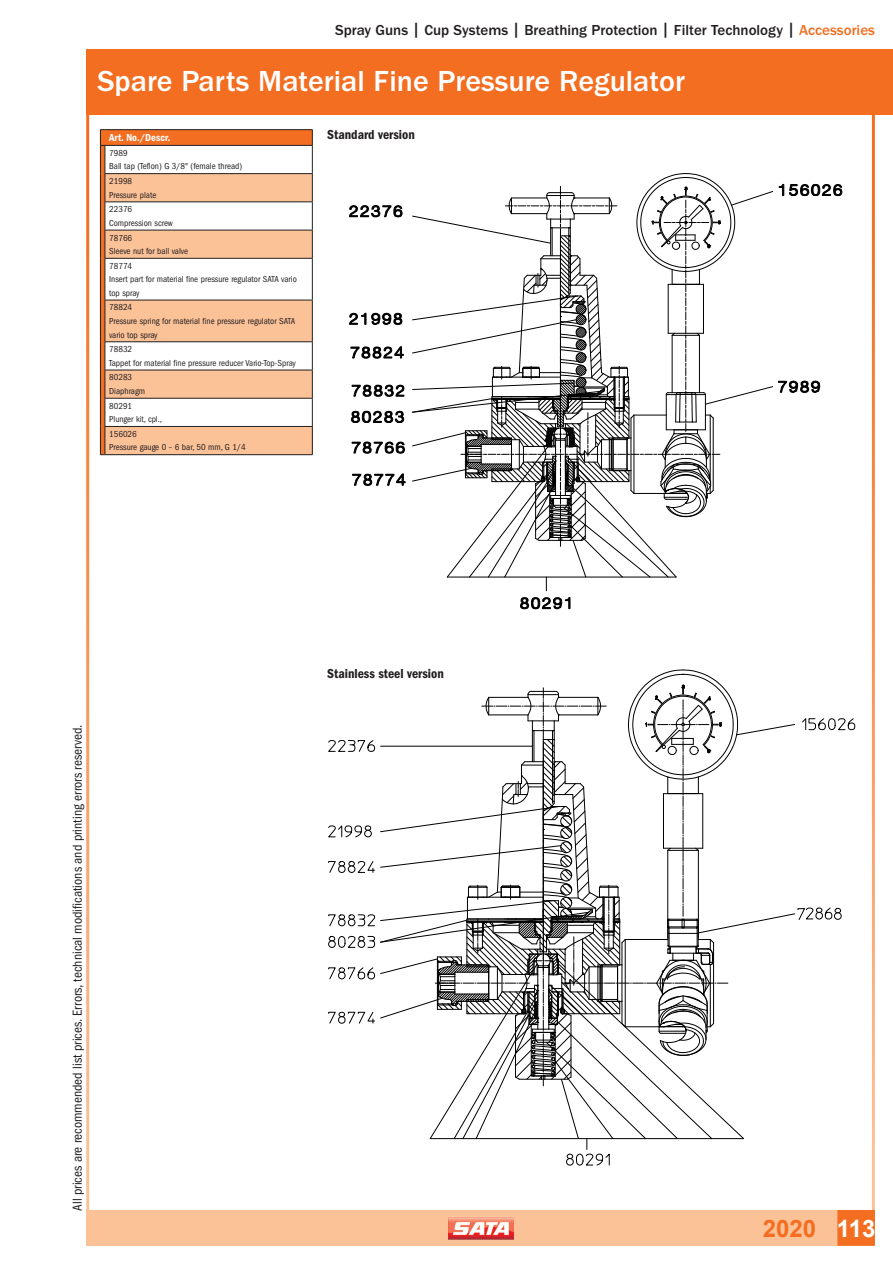
<style>
.page{position:relative;width:893px;height:1263px;background:#fff}
.page>*{position:absolute;margin:0;border:0;box-sizing:border-box;transform-origin:0 0}
.Headline_product_Acc{font:500 30px "ITC Franklin Gothic Std";color:#fff}
.t1{font:700 24px "Arial";color:#f36e21}
.t2{font:700 24px "Arial";color:#fff}
.t3{font:500 15px "ITC Franklin Gothic Std";color:#231f20}
.t4{font:condensed 13.5px "ITC Franklin Gothic Std";color:#231f20}
.Product_Text{font:13.5px "ITC Franklin Gothic Std Dm Cd";color:#231f20}
.t5{font:10.5px "ITC Franklin Gothic Std Dm Cd";color:#fff}
.t6{font:condensed 9px/13.5px "ITC Franklin Gothic Std";color:#231f20}
.s1{color:#f36e21}
</style>
<div class="page">
<div style="left:86px;top:1210px;width:787px;height:35px;background:#fbc197"></div>
<div style="left:837px;top:1209px;width:37px;height:36px;background:#f36e21;border:2px solid #f36e21"></div>
<div style="left:86px;top:50px;width:806px;height:65px;background:#f36e21"></div>
<img style="left:448px;top:1217px;width:65px;height:29px">
<svg style="left:349px;top:205px;width:53px;height:12px"></svg>
<svg style="left:520px;top:597px;width:50px;height:11px"></svg>
<svg style="left:352px;top:473px;width:53px;height:12px"></svg>
<svg style="left:352px;top:442px;width:52px;height:11px"></svg>
<svg style="left:351px;top:411px;width:53px;height:11px"></svg>
<svg style="left:352px;top:385px;width:52px;height:11px"></svg>
<svg style="left:350px;top:346px;width:53px;height:12px"></svg>
<svg style="left:349px;top:313px;width:53px;height:11px"></svg>
<svg style="left:412px;top:173px;width:429px;height:417px"></svg>
<svg style="left:101px;top:130px;width:211px;height:212px;background:#ec6b21"></svg>
<svg style="left:106px;top:146px;width:206px;height:280px"></svg>
<svg style="left:106px;top:174px;width:206px;height:224px;fill:#fbc197"></svg>
<div style="left:105px;top:426px;width:207px;height:28px;background:#fbc197"></div>
<hr style="left:105px;top:129px;width:207px;height:1px;background:#231f20">
<hr style="left:105px;top:145px;width:207px;height:1px;background:#231f20">
<hr style="left:105px;top:173px;width:207px;height:1px;background:#231f20">
<hr style="left:105px;top:201px;width:207px;height:1px;background:#231f20">
<hr style="left:105px;top:230px;width:207px;height:1px;background:#231f20">
<svg style="left:100px;top:129px;width:6px;height:129px"></svg>
<svg style="left:312px;top:130px;width:1px;height:128px"></svg>
<hr style="left:100px;top:258px;width:1px;height:42px;background:#231f20">
<hr style="left:105px;top:258px;width:207px;height:1px;background:#231f20">
<hr style="left:105px;top:258px;width:1px;height:42px;background:#231f20">
<hr style="left:312px;top:258px;width:1px;height:42px;background:#231f20">
<hr style="left:100px;top:300px;width:1px;height:42px;background:#231f20">
<hr style="left:105px;top:300px;width:207px;height:1px;background:#231f20">
<hr style="left:105px;top:300px;width:1px;height:41px;background:#231f20">
<hr style="left:312px;top:300px;width:1px;height:41px;background:#231f20">
<hr style="left:105px;top:341px;width:207px;height:1px;background:#231f20">
<hr style="left:105px;top:369px;width:207px;height:1px;background:#231f20">
<hr style="left:105px;top:398px;width:207px;height:1px;background:#231f20">
<hr style="left:105px;top:426px;width:207px;height:1px;background:#231f20">
<svg style="left:312px;top:342px;width:1px;height:112px"></svg>
<hr style="left:105px;top:454px;width:207px;height:1px;background:#231f20">
<svg style="left:100px;top:342px;width:6px;height:113px"></svg>
<svg style="left:328px;top:669px;width:527px;height:496px"></svg>
<h3 class="t3" style="left:335px;top:22px;width:541px">Spray Guns | Cup Systems | Breathing Protection | Filter Technology | <span class="s1">Accessories</span></h3>
<p class="Headline_product_Acc" style="left:97px;top:65px;width:588px">Spare Parts Material Fine Pressure Regulator</p>
<p class="t5" style="left:109px;top:132px;width:63px">Art. No./Descr.</p>
<p class="t6" style="left:109px;top:146px;width:20px">7989</p>
<p class="t6" style="left:109px;top:160px;width:134px">Ball tap (Teflon) G 3/8" (female thread)</p>
<p class="t6" style="left:109px;top:174px;width:24px">21998</p>
<p class="t6" style="left:109px;top:188px;width:49px">Pressure plate</p>
<p class="t6" style="left:109px;top:203px;width:24px">22376</p>
<p class="t6" style="left:109px;top:216px;width:65px">Compression screw</p>
<p class="t6" style="left:109px;top:231px;width:24px">78766</p>
<p class="t6" style="left:109px;top:244px;width:80px">Sleeve nut for ball valve</p>
<p class="t6" style="left:109px;top:259px;width:24px">78774</p>
<p class="t6" style="left:109px;top:272px;width:189px">Insert part for material fine pressure regulator SATA vario top spray</p>
<p class="t6" style="left:109px;top:301px;width:24px">78824</p>
<p class="t6" style="left:109px;top:314px;width:187px">Pressure spring for material fine pressure regulator SATA vario top spray</p>
<p class="t6" style="left:109px;top:342px;width:24px">78832</p>
<p class="t6" style="left:109px;top:356px;width:188px">Tappet for material fine pressure reducer Vario-Top-Spray</p>
<p class="t6" style="left:109px;top:371px;width:24px">80283</p>
<p class="t6" style="left:109px;top:384px;width:38px">Diaphragm</p>
<p class="t6" style="left:109px;top:399px;width:24px">80291</p>
<p class="t6" style="left:109px;top:412px;width:54px">Plunger kit, cpl.,</p>
<p class="t6" style="left:109px;top:427px;width:29px">156026</p>
<p class="t6" style="left:109px;top:440px;width:138px">Pressure gauge 0 – 6 bar, 50 mm, G 1/4</p>
<p class="Product_Text" style="left:327px;top:126px;width:89px">Standard version</p>
<h3 class="t4" style="left:70px;top:1210px;width:488px;rotate:-90deg">All prices are recommended list prices. Errors, technical modifications and printing errors reserved.</h3>
<p class="Product_Text" style="left:327px;top:665px;width:118px">Stainless steel version</p>
<h2 class="t1" style="left:762px;top:1211px;width:55px">2020</h2>
<h2 class="t2" style="left:836px;top:1211px;width:40px">113</h2>
</div>
